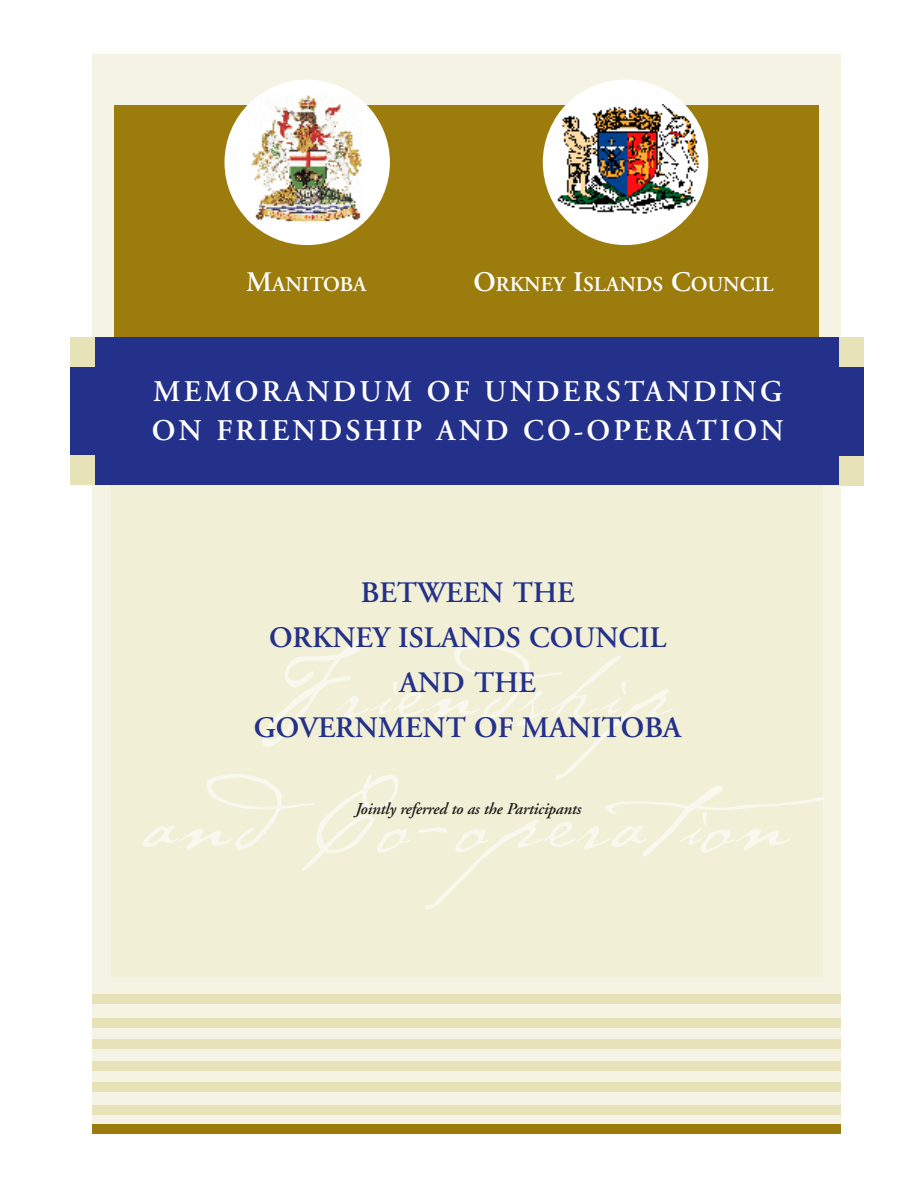
<style>
.page{position:relative;width:918px;height:1188px;background:#fff}
.page>*{position:absolute;margin:0;border:0;box-sizing:border-box;transform-origin:0 0}
.t1{font:105px/130.5px "P22 Cezanne";letter-spacing:.05em;color:#f9f8ef;text-align:center}
.t2{font:600 30px/39px "Adobe Garamond";letter-spacing:.1em;color:#fff}
.t3{font:600 29.7px/45px "Adobe Garamond";color:#24318b;text-align:center}
.t4{font:600 21.15px "Adobe Garamond";color:#fff}
.t5{font:italic 600 16.5px "Adobe Garamond";letter-spacing:-.015em;color:#231f20}
.s1{font-size:28.2px}
</style>
<div class="page">
<div style="left:92px;top:54px;width:749px;height:1080px;background:#f5f4e4"></div>
<div style="left:92px;top:1125px;width:749px;height:9px;background:#9c7c0c"></div>
<div style="left:92px;top:1105px;width:749px;height:9px;background:#e7e2b7"></div>
<div style="left:92px;top:1083px;width:749px;height:9px;background:#e7e2b7"></div>
<div style="left:92px;top:1062px;width:749px;height:9px;background:#e7e2b7"></div>
<div style="left:92px;top:1039px;width:749px;height:9px;background:#e7e2b7"></div>
<div style="left:92px;top:1018px;width:749px;height:10px;background:#e7e2b7"></div>
<div style="left:92px;top:994px;width:749px;height:10px;background:#e7e2b7"></div>
<div style="left:115px;top:106px;width:704px;height:438px;background:#9c7c0c"></div>
<div style="left:111px;top:472px;width:711px;height:505px;background:#f1efd5"></div>
<div style="left:70px;top:337px;width:794px;height:148px;background:#24318b"></div>
<div style="left:70px;top:337px;width:24px;height:30px;background:#e7e2b7"></div>
<div style="left:70px;top:455px;width:24px;height:30px;background:#e7e2b7"></div>
<div style="left:840px;top:337px;width:24px;height:30px;background:#e7e2b7"></div>
<div style="left:840px;top:456px;width:24px;height:30px;background:#e7e2b7"></div>
<div style="left:225px;top:80px;width:165px;height:165px;background:#fff;border-radius:50%"></div>
<img style="left:247px;top:95px;width:115px;height:128px">
<div style="left:543px;top:80px;width:165px;height:165px;background:#fff;border-radius:50%"></div>
<img style="left:556px;top:105px;width:147px;height:109px">
<p class="t4" style="left:246px;top:276px;width:122px"><span class="s1">M</span>ANITOBA</p>
<p class="t4" style="left:473px;top:276px;width:302px"><span class="s1">O</span>RKNEY <span class="s1">I</span>SLANDS <span class="s1">C</span>OUNCIL</p>
<p class="t2" style="left:152px;top:375px;width:634px">MEMORANDUM OF UNDERSTANDING<br>ON FRIENDSHIP AND CO-OPERATION</p>
<p class="t3" style="left:254px;top:573px;width:429px">BETWEEN THE<br>ORKNEY ISLANDS COUNCIL<br>AND THE<br>GOVERNMENT OF MANITOBA</p>
<h1 class="t1" style="left:144px;top:614px;width:727px">Friendship andCo-operation</h1>
<p class="t5" style="left:355px;top:802px;width:227px">Jointly referred to as the Participants</p>
</div>
